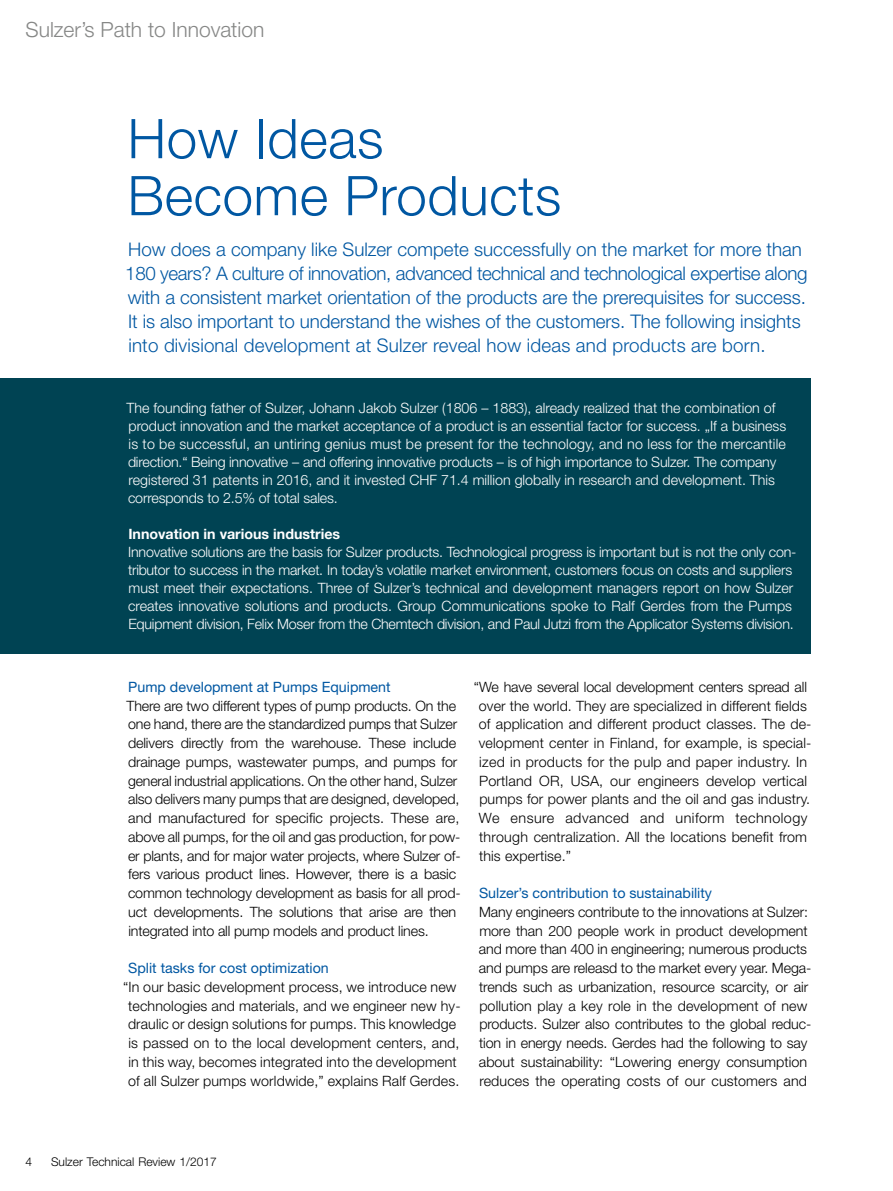
<style>
.page{position:relative;width:893px;height:1191px;background:#fff}
.page>*{position:absolute;margin:0;border:0;box-sizing:border-box;transform-origin:0 0}
.t1{font:300 54.75px/57px "Helvetica Neue LT Std";letter-spacing:.01em;color:#0057a2}
.t2{font:300 21px "Helvetica Neue LT Std";color:#868786}
.t3{font:300 18.75px/24px "Helvetica Neue LT Std";letter-spacing:-.005em;color:#0057a2}
.t4{font:300 14.25px/18.8px "Helvetica Neue LT Std";letter-spacing:-.005em;color:#000}
.t5{font:300 14.25px/18px "Helvetica Neue LT Std";color:#fff}
.t6{font:14.25px "Helvetica Neue LT Std";color:#0057a2}
.t7{font:700 14.25px "Helvetica Neue LT Std";color:#fff}
.t8{font:300 12px "Helvetica Neue LT Std";color:#000}
</style>
<div class="page">
<div style="left:0;top:378px;width:810px;height:276px;background:#004353"></div>
<h2 class="t2" style="left:26px;top:17px;width:240px">Sulzer’s Path to Innovation</h2>
<h1 class="t1" style="left:128px;top:109px;width:435px">How Ideas<br>Become Products</h1>
<p class="t3" style="left:125px;top:237px;width:684px">How does a company like Sulzer compete successfully on the market for more than 180 years? A culture of innovation, advanced technical and technological expertise along with a consistent market orientation of the products are the prerequisites for success.<br>It is also important to understand the wishes of the customers. The following insights into divisional development at Sulzer reveal how ideas and products are born.</p>
<p class="t5" style="left:127px;top:399px;width:661px">The founding father of Sulzer, Johann Jakob Sulzer (1806 – 1883), already realized that the combination of product innovation and the market acceptance of a product is an essential factor for success. „If a business is to be successful, an untiring genius must be present for the technology, and no less for the mercantile direction.“ Being innovative – and offering innovative products – is of high importance to Sulzer. The company registered 31 patents in 2016, and it invested CHF 71.4 million globally in research and development. This corresponds to 2.5% of total sales.</p>
<p class="t7" style="left:128px;top:525px;width:213px">Innovation in various industries</p>
<p class="t5" style="left:128px;top:543px;width:670px">Innovative solutions are the basis for Sulzer products. Technological progress is important but is not the only con&shy;tributor to success in the market. In today’s volatile market environment, customers focus on costs and suppliers must meet their expectations. Three of Sulzer’s technical and development managers report on how Sulzer creates innovative solutions and products. Group Communications spoke to Ralf Gerdes from the Pumps Equipment division, Felix Moser from the Chemtech division, and Paul Jutzi from the Applicator Systems division.</p>
<p class="t6" style="left:128px;top:678px;width:264px">Pump development at Pumps Equipment</p>
<p class="t4" style="left:127px;top:696px;width:336px">There are two different types of pump products. On the one hand, there are the standardized pumps that Sulzer delivers directly from the warehouse. These include drainage pumps, wastewater pumps, and pumps for general industrial applications. On the other hand, Sulzer also delivers many pumps that are designed, developed, and manufactured for specific projects. These are, above all pumps, for the oil and gas production, for pow&shy;er plants, and for major water projects, where Sulzer of&shy;fers various product lines. However, there is a basic common technology development as basis for all prod&shy;uct developments. The solutions that arise are then integrated into all pump models and product lines.</p>
<p class="t6" style="left:128px;top:959px;width:202px">Split tasks for cost optimization</p>
<p class="t4" style="left:123px;top:977px;width:339px;text-align:center">“In our basic development process, we introduce new technologies and materials, and we engineer new hy&shy;draulic or design solutions for pumps. This knowledge is passed on to the local development centers, and, in this way, becomes integrated into the development of all Sulzer pumps worldwide,” explains Ralf Gerdes.</p>
<p class="t4" style="left:479px;top:677px;width:334px;text-indent:-5px">“We have several local development centers spread all over the world. They are specialized in different fields of application and different product classes. The de&shy;velopment center in Finland, for example, is special&shy;ized in products for the pulp and paper industry. In Portland OR, USA, our engineers develop vertical pumps for power plants and the oil and gas industry.<br>We ensure advanced and uniform technology through centralization. All the locations benefit from this expertise.”</p>
<p class="t6" style="left:479px;top:884px;width:235px">Sulzer’s contribution to sustainability</p>
<p class="t4" style="left:479px;top:902px;width:334px">Many engineers contribute to the innovations at Sulzer: more than 200 people work in product development and more than 400 in engineering; numerous products and pumps are releasd to the market every year. Mega&shy;trends such as urbanization, resource scarcity, or air pollution play a key role in the development of new products. Sulzer also contributes to the global reduc&shy;tion in energy needs. Gerdes had the following to say about sustainability: “Lowering energy consumption reduces the operating costs of our customers and</p>
<p class="t8" style="left:26px;top:1153px;width:8px">4</p>
<p class="t8" style="left:51px;top:1153px;width:167px">Sulzer Technical Review 1/2017</p>
</div>
